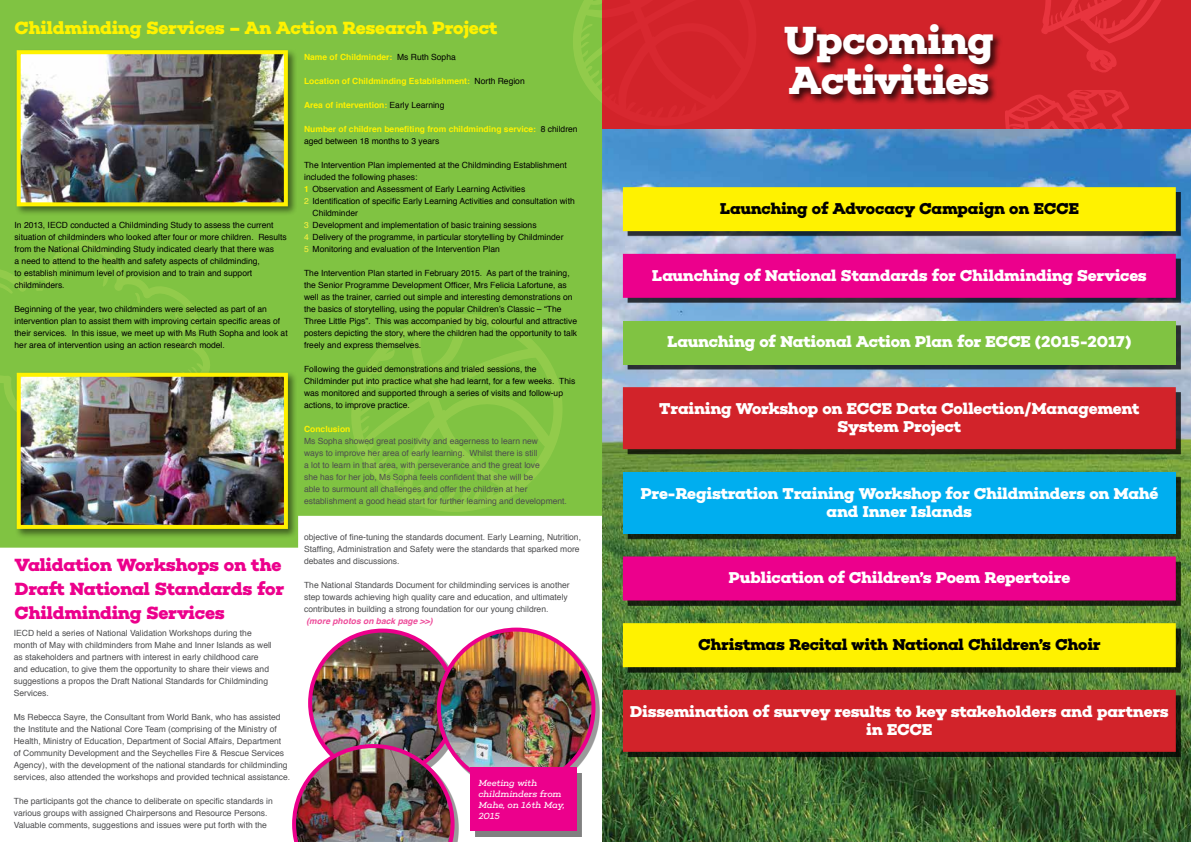
<style>
.page{position:relative;width:1191px;height:842px;background:#fff}
.page>*{position:absolute;margin:0;border:0;box-sizing:border-box;transform-origin:0 0}
.t1{font:700 40px/40px "Choplin";letter-spacing:-.02em;color:#fff}
.t2{font:700 18px/24px "Choplin";letter-spacing:-.02em;color:#ec008c}
.t3{font:700 18px "Choplin";letter-spacing:-.015em;color:#fff200}
.t4{font:700 16px/18px "Choplin";letter-spacing:-.015em;color:#fff;text-align:center}
.t5{font:700 16px "Choplin";letter-spacing:-.015em;color:#000}
.t6{font:italic 9px/10.8px "Choplin";letter-spacing:-.025em;color:#fff}
.t7{font:8.5px/12px "Helvetica";color:#000}
.t8{font:8.5px/12px "Helvetica";color:#4d4d4f}
.t9{font:700 8.5px/12px "Helvetica";color:#fff200}
.t10{font:italic 700 8.5px "Helvetica";color:#ee4d9b}
.s1{font-weight:400;color:#000}
.s2{font-weight:700;color:#fff200}
.s3{color:#fff33e}
</style>
<div class="page">
<img style="left:602px;top:128px;width:589px;height:714px">
<img style="left:310px;top:631px;width:129px;height:113px">
<div style="left:441px;top:631px;width:158px;height:161px;background:#000;opacity:.4"></div>
<img style="left:439px;top:630px;width:154px;height:156px">
<div style="left:437px;top:628px;width:158px;height:160px;border:4px solid #ec008c;border-radius:50%"></div>
<div style="left:296px;top:748px;width:162px;height:94px;background:#000;opacity:.4"></div>
<img style="left:292px;top:744px;width:162px;height:98px">
<div style="left:0;top:0;width:602px;height:548px;background:#80c342"></div>
<div style="left:602px;top:0;width:589px;height:128px;background:#d2232a"></div>
<svg style="left:350px;top:313px;width:213px;height:200px;fill:#80c342"></svg>
<svg style="left:0;top:240px;width:211px;height:183px"></svg>
<svg style="left:572px;top:0;width:30px;height:127px"></svg>
<svg style="left:1041px;top:0;width:120px;height:72px"></svg>
<svg style="left:1005px;top:90px;width:124px;height:38px"></svg>
<div style="left:15px;top:48px;width:283px;height:168px;background:#000;opacity:.5"></div>
<img style="left:22px;top:55px;width:261px;height:146px">
<div style="left:17px;top:50px;width:271px;height:156px;border:4px solid #fff200"></div>
<div style="left:15px;top:371px;width:283px;height:168px;background:#000;opacity:.5"></div>
<img style="left:22px;top:378px;width:261px;height:146px">
<div style="left:17px;top:373px;width:271px;height:156px;border:4px solid #fff200"></div>
<div style="left:475px;top:773px;width:107px;height:63px;background:#000;opacity:.5"></div>
<div style="left:470px;top:767px;width:106px;height:64px;background:#ec008c"></div>
<div style="left:783px;top:22px;width:220px;height:83px;background:#000;opacity:.75"></div>
<svg style="left:623px;top:187px;width:552px;height:67px;fill:#fff200"></svg>
<svg style="left:623px;top:254px;width:552px;height:133px"></svg>
<div style="left:623px;top:320px;width:552px;height:44px;background:#80c342"></div>
<svg style="left:623px;top:387px;width:552px;height:365px"></svg>
<div style="left:623px;top:472px;width:552px;height:62px;background:#00aeef"></div>
<h2 class="t3" style="left:15px;top:17px;width:484px">Childminding Services – An Action Research Project</h2>
<p class="t7" style="left:15px;top:219px;width:274px">In 2013, IECD conducted a Childminding Study to assess the current situation of childminders who looked after four or more children. Results from the National Childminding Study indicated clearly that there was<br>a need to attend to the health and safety aspects of childminding,<br>to establish minimum level of provision and to train and support childminders.</p>
<p class="t7" style="left:15px;top:303px;width:275px">Beginning of the year, two childminders were selected as part of an intervention plan to assist them with improving certain specific areas of their services. In this issue, we meet up with Ms Ruth Sopha and look at her area of intervention using an action research model.</p>
<h2 class="t2" style="left:15px;top:552px;width:271px">Validation Workshops on the<br>Draft National Standards for<br>Childminding Services</h2>
<p class="t8" style="left:14px;top:627px;width:259px">IECD held a series of National Validation Workshops during the month of May with childminders from Mahe and Inner Islands as well as stakeholders and partners with interest in early childhood care and education, to give them the opportunity to share their views and suggestions a propos the Draft National Standards for Childminding Services.</p>
<p class="t8" style="left:14px;top:711px;width:278px">Ms Rebecca Sayre, the Consultant from World Bank, who has assisted the Institute and the National Core Team (comprising of the Ministry of Health, Ministry of Education, Department of Social Affairs, Department of Community Development and the Seychelles Fire &amp; Rescue Services Agency), with the development of the national standards for childminding services, also attended the workshops and provided technical assistance.</p>
<p class="t8" style="left:14px;top:795px;width:260px">The participants got the chance to deliberate on specific standards in various groups with assigned Chairpersons and Resource Persons.<br>Valuable comments, suggestions and issues were put forth with the</p>
<p class="t9" style="left:304px;top:51px;width:153px">Name of Childminder: <span class="s1">Ms Ruth Sopha</span></p>
<p class="t9" style="left:304px;top:75px;width:222px">Location of Childminding Establishment: <span class="s1">North Region</span></p>
<p class="t9" style="left:304px;top:99px;width:142px">Area of intervention: <span class="s1">Early Learning</span></p>
<p class="t9" style="left:304px;top:123px;width:275px">Number of children benefiting from childminding service: <span class="s1">8 children aged between 18 months to 3 years</span></p>
<p class="t7" style="left:304px;top:159px;width:264px">The Intervention Plan implemented at the Childminding Establishment</p>
<p class="t7" style="left:304px;top:171px;width:115px">included the following phases:</p>
<p class="t7" style="left:304px;top:183px;width:223px"><span class="s2">1</span> Observation and Assessment of Early Learning Activities</p>
<p class="t7" style="left:304px;top:195px;width:272px"><span class="s3">2</span> Identification of specific Early Learning Activities and consultation with</p>
<p class="t7" style="left:312px;top:207px;width:47px">Childminder</p>
<p class="t7" style="left:304px;top:219px;width:234px"><span class="s3">3</span> Development and implementation of basic training sessions</p>
<p class="t7" style="left:304px;top:231px;width:261px"><span class="s3">4</span> Delivery of the programme, in particular storytelling by Childminder</p>
<p class="t7" style="left:304px;top:243px;width:197px"><span class="s3">5</span> Monitoring and evaluation of the Intervention Plan</p>
<p class="t7" style="left:304px;top:267px;width:274px">The Intervention Plan started in February 2015. As part of the training, the Senior Programme Development Officer, Mrs Felicia Lafortune, as well as the trainer, carried out simple and interesting demonstrations on the basics of storytelling, using the popular Children’s Classic – “The Three Little Pigs”. This was accompanied by big, colourful and attractive posters depicting the story, where the children had the opportunity to talk freely and express themselves.</p>
<p class="t7" style="left:304px;top:363px;width:273px">Following the guided demonstrations and trialed sessions, the Childminder put into practice what she had learnt, for a few weeks. This was monitored and supported through a series of visits and follow-up actions, to improve practice.</p>
<p class="t9" style="left:304px;top:423px;width:48px">Conclusion</p>
<p class="t8" style="left:304px;top:435px;width:264px">Ms Sopha showed great positivity and eagerness to learn new<br>ways to improve her area of early learning. Whilst there is still<br>a lot to learn in that area, with perseverance and the great love<br>she has for her job, Ms Sopha feels confident that she will be<br>able to surmount all challenges and offer the children at her establishment a good head start for further learning and development.</p>
<p class="t8" style="left:304px;top:531px;width:278px">objective of fine-tuning the standards document. Early Learning, Nutrition,<br>Staffing, Administration and Safety were the standards that sparked more debates and discussions.</p>
<p class="t8" style="left:304px;top:579px;width:267px">The National Standards Document for childminding services is another step towards achieving high quality care and education, and ultimately contributes in building a strong foundation for our young children.</p>
<p class="t10" style="left:306px;top:614px;width:128px">(more photos on back page &gt;&gt;)</p>
<p class="t6" style="left:478px;top:778px;width:88px">Meeting with childminders from<br>Mahe, on 16th May,<br>2015</p>
<h1 class="t1" style="left:784px;top:20px;width:211px">Upcoming<br>Activities</h1>
<h3 class="t5" style="left:719px;top:199px;width:361px">Launching of Advocacy Campaign on ECCE</h3>
<h3 class="t4" style="left:652px;top:266px;width:496px">Launching of National Standards for Childminding Services</h3>
<h3 class="t4" style="left:667px;top:333px;width:466px">Launching of National Action Plan for ECCE (2015-2017)</h3>
<h3 class="t4" style="left:659px;top:400px;width:481px">Training Workshop on ECCE Data Collection/Management<br>System Project</h3>
<h3 class="t4" style="left:640px;top:484px;width:519px">Pre-Registration Training Workshop for Childminders on Mahé and Inner Islands</h3>
<h3 class="t4" style="left:728px;top:569px;width:343px">Publication of Children’s Poem Repertoire</h3>
<h3 class="t5" style="left:698px;top:635px;width:404px">Christmas Recital with National Children’s Choir</h3>
<h3 class="t4" style="left:630px;top:702px;width:540px">Dissemination of survey results to key stakeholders and partners in ECCE</h3>
</div>
